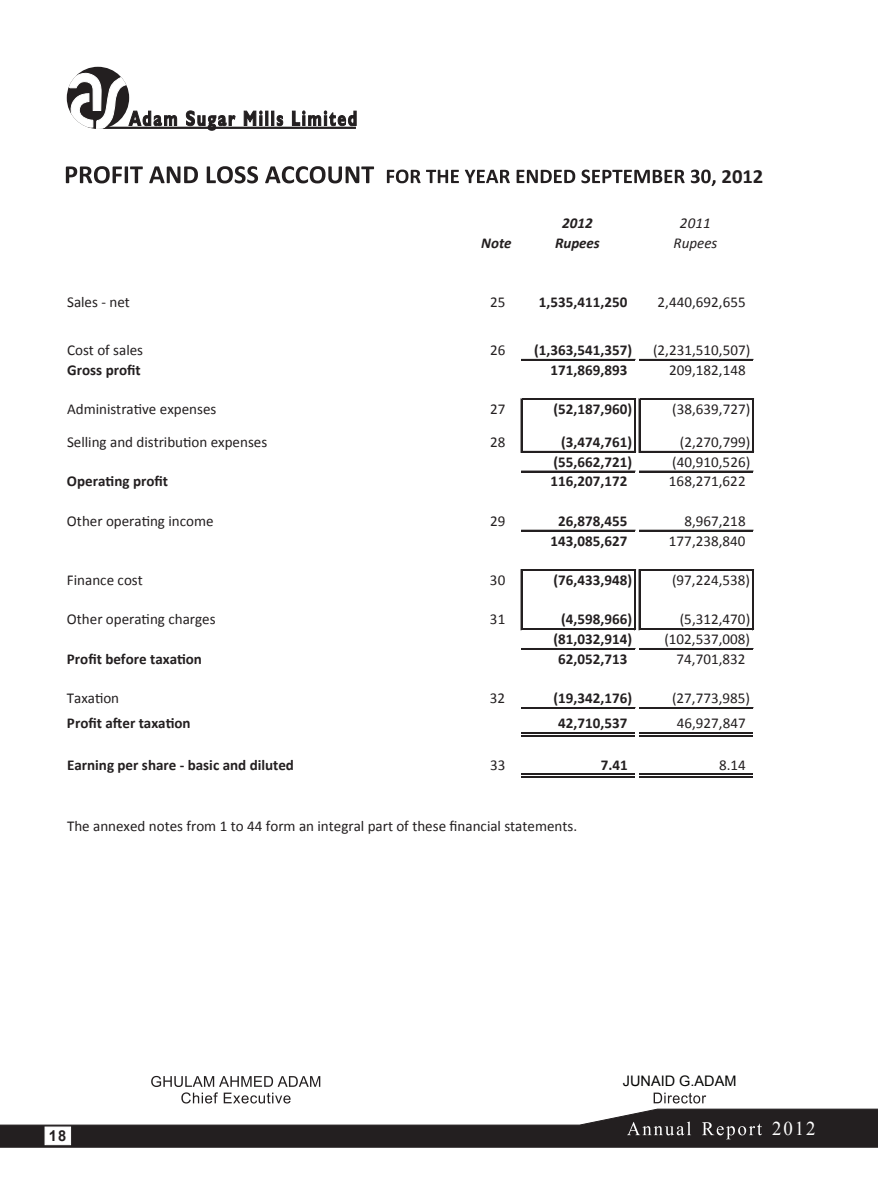
<style>
.page{position:relative;width:890px;height:1187px;background:#fff}
.page>*{position:absolute;margin:0;border:0;box-sizing:border-box;transform-origin:0 0}
.t1{font:700 20.25px "Calibri";color:#231f20}
.t2{font:19.5px "Times New Roman";color:#fff;scale:.96 1}
.t3{font:15px "Calibri";color:#231f20}
.t4{font:700 15px "Calibri";letter-spacing:.005em;color:#231f20}
.t5{font:italic 700 15px "Calibri";letter-spacing:-.005em;color:#231f20}
.t6{font:italic 15px "Calibri";color:#231f20}
.t7{font:700 15px "Arial";color:#231f20}
.t8{font:14.55px "Arial";color:#050504}
</style>
<div class="page">
<hr style="left:103px;top:127px;width:253px;height:2px;background:#231f20">
<div style="left:67px;top:67px;width:62px;height:62px;background:#231f20;border-radius:50%"></div>
<svg style="left:68px;top:72px;width:109px;height:57px"></svg>
<svg style="left:186px;top:110px;width:49px;height:21px"></svg>
<svg style="left:244px;top:111px;width:18px;height:15px"></svg>
<div style="left:265px;top:111px;width:3px;height:15px;background:#231f20;border:1px solid #231f20"></div>
<hr style="left:271px;top:111px;width:3px;height:15px;background:#231f20">
<svg style="left:276px;top:115px;width:7px;height:11px"></svg>
<svg style="left:292px;top:111px;width:64px;height:15px"></svg>
<svg style="left:66px;top:166px;width:308px;height:17px"></svg>
<svg style="left:387px;top:169px;width:328px;height:17px"></svg>
<hr style="left:521px;top:359px;width:114px;height:1px;background:#231f20">
<hr style="left:522px;top:398px;width:113px;height:1px;background:#231f20">
<hr style="left:522px;top:399px;width:113px;height:1px;background:#231f20">
<hr style="left:522px;top:451px;width:113px;height:1px;background:#231f20">
<hr style="left:521px;top:471px;width:114px;height:1px;background:#231f20">
<hr style="left:521px;top:530px;width:114px;height:1px;background:#231f20">
<hr style="left:520px;top:399px;width:1px;height:53px;background:#231f20">
<hr style="left:521px;top:399px;width:1px;height:53px;background:#231f20">
<hr style="left:634px;top:400px;width:1px;height:52px;background:#231f20">
<hr style="left:522px;top:569px;width:113px;height:2px;background:#231f20">
<hr style="left:638px;top:399px;width:2px;height:53px;background:#231f20">
<hr style="left:752px;top:400px;width:1px;height:52px;background:#231f20">
<hr style="left:522px;top:628px;width:113px;height:2px;background:#231f20">
<hr style="left:521px;top:648px;width:114px;height:1px;background:#231f20">
<hr style="left:521px;top:707px;width:114px;height:1px;background:#231f20">
<hr style="left:521px;top:732px;width:114px;height:2px;background:#231f20">
<hr style="left:521px;top:735px;width:114px;height:1px;background:#231f20">
<hr style="left:521px;top:774px;width:114px;height:1px;background:#231f20">
<hr style="left:521px;top:776px;width:114px;height:1px;background:#231f20">
<hr style="left:520px;top:569px;width:1px;height:61px;background:#231f20">
<hr style="left:521px;top:569px;width:1px;height:61px;background:#231f20">
<hr style="left:634px;top:571px;width:1px;height:59px;background:#231f20">
<hr style="left:638px;top:569px;width:2px;height:61px;background:#231f20">
<hr style="left:752px;top:571px;width:1px;height:59px;background:#231f20">
<hr style="left:639px;top:359px;width:114px;height:1px;background:#231f20">
<hr style="left:640px;top:398px;width:113px;height:1px;background:#231f20">
<hr style="left:640px;top:399px;width:113px;height:1px;background:#231f20">
<hr style="left:640px;top:451px;width:113px;height:1px;background:#231f20">
<hr style="left:639px;top:471px;width:114px;height:1px;background:#231f20">
<hr style="left:639px;top:530px;width:114px;height:1px;background:#231f20">
<hr style="left:640px;top:569px;width:113px;height:2px;background:#231f20">
<hr style="left:640px;top:628px;width:113px;height:2px;background:#231f20">
<hr style="left:639px;top:648px;width:114px;height:1px;background:#231f20">
<hr style="left:639px;top:707px;width:114px;height:1px;background:#231f20">
<hr style="left:639px;top:732px;width:114px;height:2px;background:#231f20">
<hr style="left:639px;top:735px;width:114px;height:1px;background:#231f20">
<hr style="left:639px;top:774px;width:114px;height:1px;background:#231f20">
<hr style="left:639px;top:776px;width:114px;height:1px;background:#231f20">
<svg style="left:0;top:1075px;width:877px;height:73px"></svg>
<h1 class="t1" style="left:721px;top:163px;width:43px">2012</h1>
<p class="t5" style="left:562px;top:213px;width:32px">2012</p>
<p class="t6" style="left:679px;top:213px;width:32px">2011</p>
<p class="t5" style="left:481px;top:233px;width:32px">Note</p>
<p class="t5" style="left:555px;top:233px;width:46px">Rupees</p>
<p class="t6" style="left:673px;top:232px;width:45px">Rupees</p>
<p class="t3" style="left:67px;top:292px;width:64px">Sales - net</p>
<p class="t3" style="left:490px;top:292px;width:17px">25</p>
<p class="t4" style="left:538px;top:292px;width:90px">1,535,411,250</p>
<p class="t3" style="left:657px;top:292px;width:90px">2,440,692,655</p>
<p class="t3" style="left:67px;top:340px;width:78px">Cost of sales</p>
<p class="t3" style="left:490px;top:340px;width:17px">26</p>
<p class="t4" style="left:534px;top:340px;width:99px">(1,363,541,357)</p>
<p class="t3" style="left:653px;top:340px;width:99px">(2,231,510,507)</p>
<p class="t4" style="left:67px;top:360px;width:75px">Gross profit</p>
<p class="t4" style="left:550px;top:360px;width:78px">171,869,893</p>
<p class="t3" style="left:669px;top:360px;width:78px">209,182,148</p>
<p class="t3" style="left:67px;top:399px;width:151px">Administrative expenses</p>
<p class="t3" style="left:490px;top:399px;width:17px">27</p>
<p class="t4" style="left:553px;top:399px;width:80px">(52,187,960)</p>
<p class="t3" style="left:672px;top:399px;width:80px">(38,639,727)</p>
<p class="t3" style="left:67px;top:432px;width:202px">Selling and distribution expenses</p>
<p class="t3" style="left:490px;top:432px;width:17px">28</p>
<p class="t4" style="left:561px;top:432px;width:73px">(3,474,761)</p>
<p class="t3" style="left:679px;top:432px;width:72px">(2,270,799)</p>
<p class="t4" style="left:553px;top:452px;width:80px">(55,662,721)</p>
<p class="t3" style="left:672px;top:452px;width:80px">(40,910,526)</p>
<p class="t4" style="left:67px;top:472px;width:103px">Operating profit</p>
<p class="t4" style="left:550px;top:472px;width:78px">116,207,172</p>
<p class="t3" style="left:668px;top:472px;width:78px">168,271,622</p>
<p class="t3" style="left:67px;top:511px;width:148px">Other operating income</p>
<p class="t3" style="left:490px;top:511px;width:17px">29</p>
<p class="t4" style="left:558px;top:511px;width:71px">26,878,455</p>
<p class="t3" style="left:684px;top:511px;width:63px">8,967,218</p>
<p class="t4" style="left:550px;top:531px;width:78px">143,085,627</p>
<p class="t3" style="left:668px;top:531px;width:78px">177,238,840</p>
<p class="t3" style="left:67px;top:570px;width:77px">Finance cost</p>
<p class="t3" style="left:490px;top:570px;width:17px">30</p>
<p class="t4" style="left:553px;top:570px;width:80px">(76,433,948)</p>
<p class="t3" style="left:672px;top:570px;width:80px">(97,224,538)</p>
<p class="t3" style="left:67px;top:610px;width:150px">Other operating charges</p>
<p class="t3" style="left:490px;top:610px;width:17px">31</p>
<p class="t4" style="left:561px;top:610px;width:73px">(4,598,966)</p>
<p class="t3" style="left:679px;top:610px;width:72px">(5,312,470)</p>
<p class="t4" style="left:553px;top:629px;width:80px">(81,032,914)</p>
<p class="t3" style="left:664px;top:629px;width:87px">(102,537,008)</p>
<p class="t4" style="left:67px;top:649px;width:137px">Profit before taxation</p>
<p class="t4" style="left:558px;top:649px;width:71px">62,052,713</p>
<p class="t3" style="left:676px;top:649px;width:70px">74,701,832</p>
<p class="t3" style="left:67px;top:688px;width:54px">Taxation</p>
<p class="t3" style="left:490px;top:688px;width:17px">32</p>
<p class="t4" style="left:553px;top:688px;width:80px">(19,342,176)</p>
<p class="t3" style="left:672px;top:688px;width:80px">(27,773,985)</p>
<p class="t4" style="left:67px;top:713px;width:125px">Profit after taxation</p>
<p class="t4" style="left:558px;top:713px;width:71px">42,710,537</p>
<p class="t3" style="left:676px;top:714px;width:70px">46,927,847</p>
<p class="t4" style="left:67px;top:755px;width:228px">Earning per share - basic and diluted</p>
<p class="t3" style="left:490px;top:755px;width:17px">33</p>
<p class="t4" style="left:600px;top:755px;width:28px">7.41</p>
<p class="t3" style="left:719px;top:755px;width:28px">8.14</p>
<p class="t3" style="left:67px;top:816px;width:511px">The annexed notes from 1 to 44 form an integral part of these financial statements.</p>
<p class="t7" style="left:49px;top:1125px;width:19px">18</p>
<p class="t8" style="left:622px;top:1071px;width:115px">JUNAID G.ADAM</p>
<h2 class="t2" style="left:772px;top:1115px;width:47px">2012</h2>
</div>
